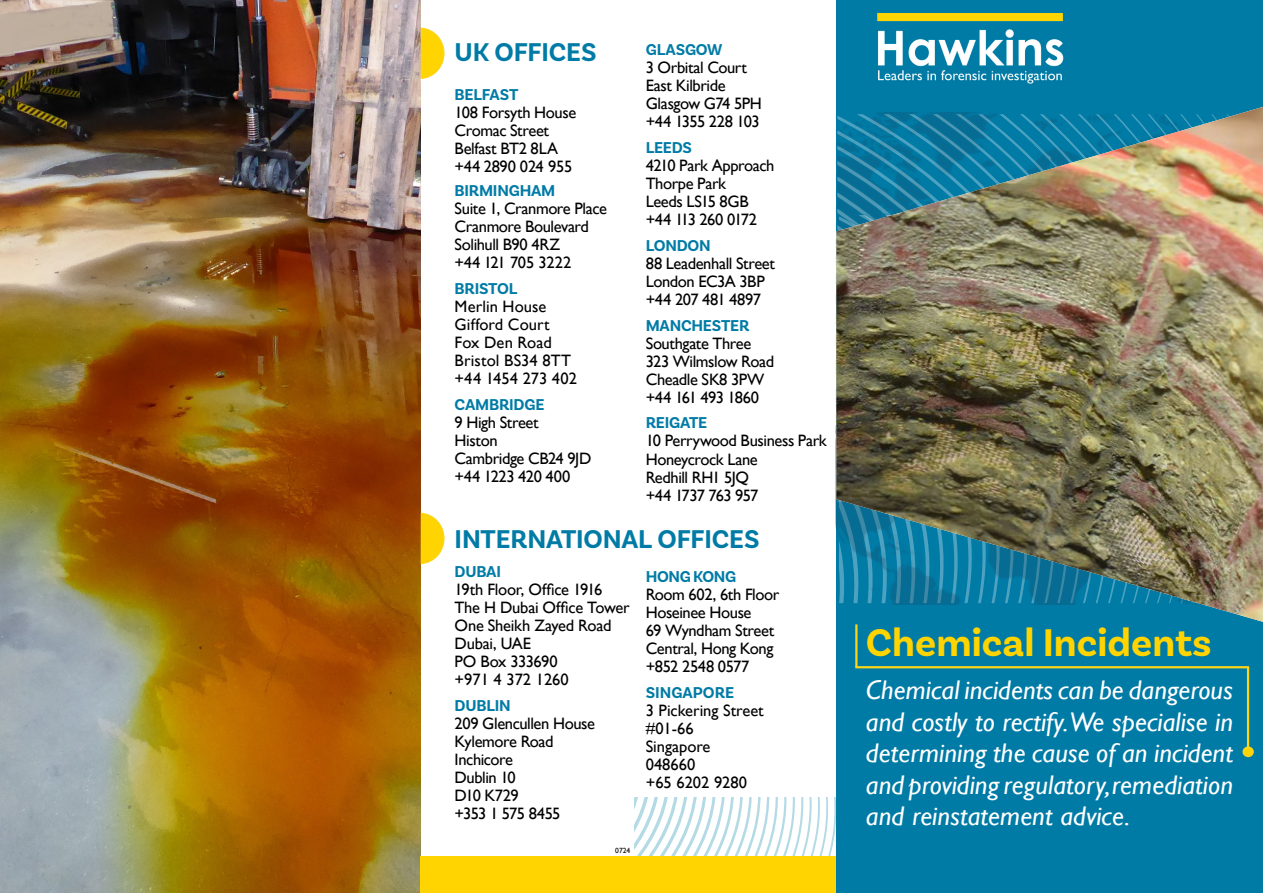
<style>
.page{position:relative;width:1263px;height:893px;background:#fff}
.page>*{position:absolute;margin:0;border:0;box-sizing:border-box;transform-origin:0 0}
.t1{font:700 40.5px "Basic Sans";color:#ffd400}
.t2{font:italic 27px/31.5px "Gill Sans";letter-spacing:.005em;color:#fff;text-align:justify}
.t3{font:700 27px "Basic Sans";letter-spacing:-.005em;color:#007ba6}
.t4{font:16.5px/18px "Gill Sans";letter-spacing:-.025em;color:#000}
.t5{font:700 16.5px "Basic Sans";letter-spacing:-.015em;color:#007ba6}
.t6{font:16.5px/18px "Gill Sans";letter-spacing:.005em;color:#000}
.t7{font:16.5px/18px "Gill Sans";color:#000}
.t8{font:7.5px "Gill Sans";color:#000}
</style>
<div class="page">
<div style="left:836px;top:0;width:427px;height:893px;background:#007ba6"></div>
<img style="left:877px;top:13px;width:187px;height:71px">
<hr style="left:855px;top:666px;width:394px;height:2px;background:#fcd516">
<hr style="left:1247px;top:667px;width:2px;height:85px;background:#fcd516">
<div style="left:1243px;top:748px;width:10px;height:8px;background:#ffd400;border-radius:50%"></div>
<div style="left:1242px;top:746px;width:12px;height:11px;border:2px solid #fcd516;border-radius:50%"></div>
<hr style="left:855px;top:624px;width:2px;height:43px;background:#fcd516">
<img style="left:0;top:0;width:420px;height:893px">
<img style="left:836px;top:107px;width:427px;height:515px">
<svg style="left:634px;top:797px;width:202px;height:60px"></svg>
<svg style="left:420px;top:27px;width:25px;height:53px"></svg>
<svg style="left:420px;top:512px;width:25px;height:53px"></svg>
<div style="left:421px;top:857px;width:415px;height:36px;background:#ffd400"></div>
<h2 class="t3" style="left:455px;top:36px;width:143px">UK OFFICES</h2>
<p class="t5" style="left:455px;top:84px;width:65px">BELFAST</p>
<p class="t4" style="left:455px;top:104px;width:123px">108 Forsyth House<br>Cromac Street<br>Belfast BT2 8LA +44 2890 024 955</p>
<p class="t5" style="left:455px;top:181px;width:102px">BIRMINGHAM</p>
<p class="t4" style="left:455px;top:200px;width:154px">Suite 1, Cranmore Place<br>Cranmore Boulevard<br>Solihull B90 4RZ<br>+44 121 705 3222</p>
<p class="t5" style="left:455px;top:279px;width:64px">BRISTOL</p>
<p class="t6" style="left:455px;top:298px;width:124px">Merlin House<br>Gifford Court<br>Fox Den Road<br>Bristol BS34 8TT +44 1454 273 402</p>
<p class="t5" style="left:455px;top:395px;width:91px">CAMBRIDGE</p>
<p class="t4" style="left:455px;top:414px;width:138px">9 High Street<br>Histon<br>Cambridge CB24 9JD +44 1223 420 400</p>
<p class="t5" style="left:646px;top:39px;width:78px">GLASGOW</p>
<p class="t4" style="left:646px;top:58px;width:118px">3 Orbital Court<br>East Kilbride<br>Glasgow G74 5PH +44 1355 228 103</p>
<p class="t5" style="left:646px;top:137px;width:48px">LEEDS</p>
<p class="t4" style="left:646px;top:156px;width:130px">4210 Park Approach<br>Thorpe Park<br>Leeds LS15 8GB +44 113 260 0172</p>
<p class="t5" style="left:646px;top:235px;width:67px">LONDON</p>
<p class="t4" style="left:646px;top:254px;width:131px">88 Leadenhall Street<br>London EC3A 3BP +44 207 481 4897</p>
<p class="t5" style="left:646px;top:315px;width:105px">MANCHESTER</p>
<p class="t4" style="left:646px;top:334px;width:130px">Southgate Three<br>323 Wilmslow Road<br>Cheadle SK8 3PW +44 161 493 1860</p>
<p class="t5" style="left:646px;top:413px;width:63px">REIGATE</p>
<p class="t4" style="left:646px;top:432px;width:183px">10 Perrywood Business Park<br>Honeycrock Lane<br>Redhill RH1 5JQ<br>+44 1737 763 957</p>
<h2 class="t3" style="left:455px;top:522px;width:306px">INTERNATIONAL OFFICES</h2>
<p class="t5" style="left:455px;top:562px;width:48px">DUBAI</p>
<p class="t4" style="left:455px;top:581px;width:177px">19th Floor, Office 1916<br>The H Dubai Office Tower<br>One Sheikh Zayed Road<br>Dubai, UAE<br>PO Box 333690<br>+971 4 372 1260</p>
<p class="t5" style="left:455px;top:696px;width:57px">DUBLIN</p>
<p class="t4" style="left:455px;top:715px;width:142px">209 Glencullen House<br>Kylemore Road<br>Inchicore<br>Dublin 10<br>D10 K729<br>+353 1 575 8455</p>
<p class="t8" style="left:615px;top:846px;width:16px">0724</p>
<p class="t5" style="left:646px;top:567px;width:92px">HONG KONG</p>
<p class="t4" style="left:646px;top:586px;width:135px">Room 602, 6th Floor<br>Hoseinee House<br>69 Wyndham Street<br>Central, Hong Kong +852 2548 0577</p>
<p class="t5" style="left:646px;top:683px;width:90px">SINGAPORE</p>
<p class="t7" style="left:646px;top:702px;width:119px">3 Pickering Street #01-66<br>Singapore<br>048660<br>+65 6202 9280</p>
<h1 class="t1" style="left:866px;top:618px;width:347px">Chemical Incidents</h1>
<h2 class="t2" style="left:866px;top:675px;width:369px">Chemical incidents can be dangerous and costly to rectify.We specialise in determining the cause of an incident and providing regulatory,remediation and reinstatement advice.</h2>
</div>
